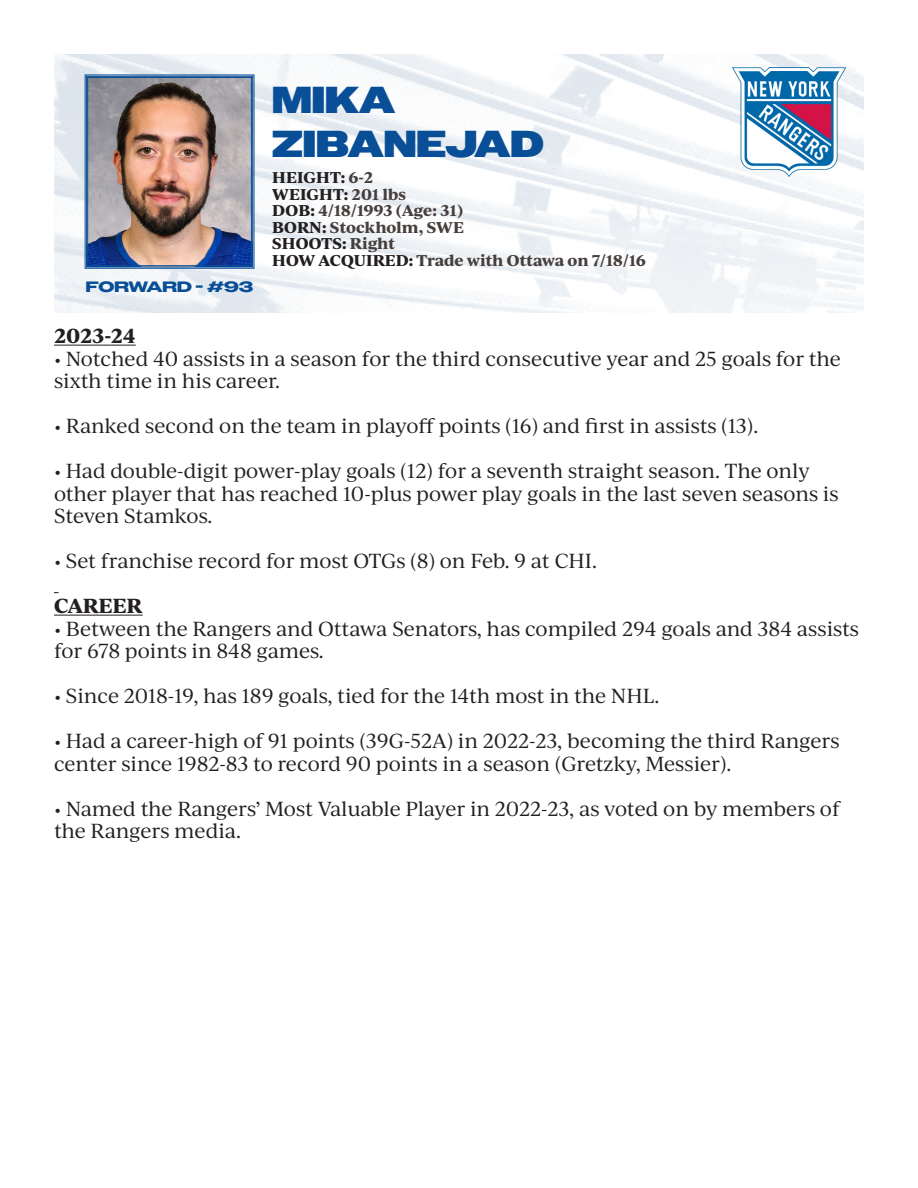
<style>
.page{position:relative;width:918px;height:1188px;background:#fff}
.page>*{position:absolute;margin:0;border:0;box-sizing:border-box;transform-origin:0 0}
.t1{font:900 37.5px "Owners Wide";color:#084f97}
.t2{font:19.5px/22.5px "Ivy Journal";letter-spacing:-.01em;color:#231f20}
.t3{font:700 19.5px "Ivy Journal";letter-spacing:-.01em;color:#231f20}
.t4{font:700 15px "Ivy Journal";letter-spacing:-.01em;color:#463f3d}
.t5{font:700 15px "Ivy Journal";letter-spacing:.01em;color:#231f20}
.t6{font:700 15px "Owners X Wide";letter-spacing:-.005em;color:#084f97}
.s1{color:#463f3d}
.s2{color:#231f20}
</style>
<div class="page">
<hr style="left:54px;top:345px;width:82px;height:1px;background:#231f20">
<hr style="left:54px;top:615px;width:89px;height:1px;background:#231f20">
<img style="left:54px;top:55px;width:810px;height:257px">
<img style="left:85px;top:75px;width:169px;height:194px">
<div style="left:86px;top:76px;width:167px;height:191px;border:1px solid #084f97"></div>
<div style="left:87px;top:77px;width:165px;height:189px;border:1px solid #084f97"></div>
<img style="left:732px;top:68px;width:113px;height:108px">
<p class="t6" style="left:86px;top:278px;width:169px">FORWARD - #93</p>
<p class="t1" style="left:272px;top:78px;width:124px">MIKA</p>
<p class="t1" style="left:272px;top:122px;width:273px">ZIBANEJAD</p>
<p class="t5" style="left:272px;top:166px;width:102px">HEIGHT: <span class="s1">6-2</span></p>
<p class="t5" style="left:272px;top:183px;width:135px">WEIGHT: <span class="s1">201 lbs</span></p>
<p class="t4" style="left:272px;top:199px;width:192px"><span class="s2">DOB:</span> 4/18/1993 (Age: 31)</p>
<p class="t4" style="left:272px;top:216px;width:193px"><span class="s2">BORN:</span> Stockholm, SWE</p>
<p class="t5" style="left:272px;top:232px;width:125px">SHOOTS: <span class="s1">Right</span></p>
<p class="t4" style="left:272px;top:249px;width:375px"><span class="s2">HOW ACQUIRED:</span> Trade with Ottawa on 7/18/16</p>
<p class="t3" style="left:54px;top:321px;width:83px">2023-24</p>
<p class="t2" style="left:54px;top:346px;width:788px">• Notched 40 assists in a season for the third consecutive year and 25 goals for the sixth time in his career.</p>
<p class="t2" style="left:54px;top:414px;width:706px">• Ranked second on the team in playoff points (16) and first in assists (13).</p>
<p class="t2" style="left:54px;top:459px;width:786px">• Had double-digit power-play goals (12) for a seventh straight season. The only other player that has reached 10-plus power play goals in the last seven seasons is<br>Steven Stamkos.</p>
<p class="t2" style="left:54px;top:549px;width:544px">• Set franchise record for most OTGs (8) on Feb. 9 at CHI.</p>
<p class="t3" style="left:54px;top:591px;width:90px">CAREER</p>
<p class="t2" style="left:54px;top:616px;width:807px">• Between the Rangers and Ottawa Senators, has compiled 294 goals and 384 assists for 678 points in 848 games.</p>
<p class="t2" style="left:54px;top:684px;width:607px">• Since 2018-19, has 189 goals, tied for the 14th most in the NHL.</p>
<p class="t2" style="left:54px;top:729px;width:787px">• Had a career-high of 91 points (39G-52A) in 2022-23, becoming the third Rangers center since 1982-83 to record 90 points in a season (Gretzky, Messier).</p>
<p class="t2" style="left:54px;top:796px;width:787px">• Named the Rangers’ Most Valuable Player in 2022-23, as voted on by members of the Rangers media.</p>
</div>
